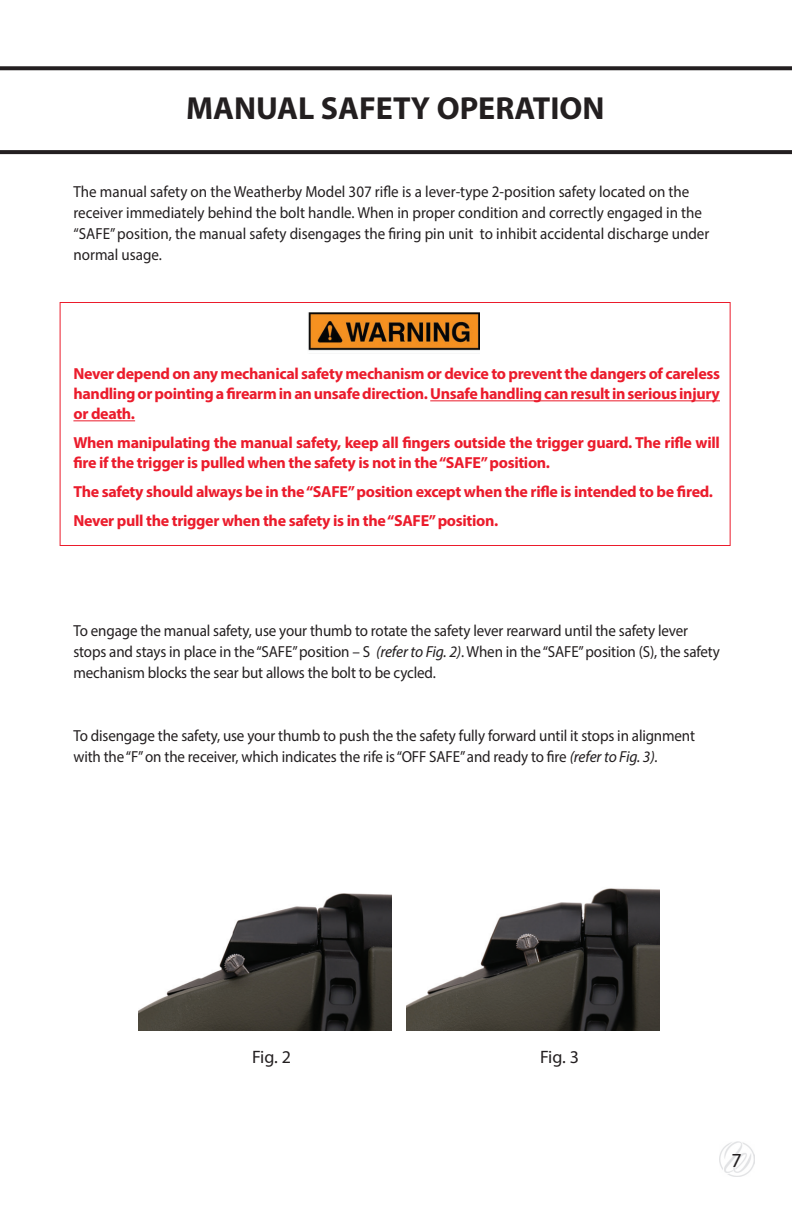
<style>
.page{position:relative;width:792px;height:1224px;background:#fff}
.page>*{position:absolute;margin:0;border:0;box-sizing:border-box;transform-origin:0 0}
.t1{font:700 32px "Myriad Pro";color:#231f20}
.t2{font:20px "Myriad Pro";color:#231f20}
.t3{font:18px "Myriad Pro";letter-spacing:-.015em;color:#231f20}
.t4{font:16px/21px "Myriad Pro";letter-spacing:-.01em;color:#231f20;scale:.94 1}
.t5{font:700 16px/20px "Myriad Pro";letter-spacing:-.02em;color:#eb1c2c}
.s1{font-style:italic}
</style>
<div class="page">
<img style="left:719px;top:1142px;width:35px;height:35px">
<div style="left:60px;top:302px;width:671px;height:244px;border:1px solid #eb1c2c"></div>
<img style="left:308px;top:312px;width:172px;height:39px">
<hr style="left:430px;top:400px;width:290px;height:1px;background:#eb1c2c">
<hr style="left:73px;top:420px;width:62px;height:1px;background:#eb1c2c">
<svg style="left:0;top:150px;width:792px;height:4px;background:#292526"></svg>
<svg style="left:1px;top:66px;width:791px;height:4px;background:#312e2f"></svg>
<img style="left:406px;top:888px;width:253px;height:143px">
<img style="left:138px;top:893px;width:253px;height:138px">
<h1 class="t1" style="left:186px;top:87px;width:420px">MANUAL SAFETY OPERATION</h1>
<p class="t4" style="left:73px;top:181px;width:678px">The manual safety on the Weatherby Model 307 rifle is a lever-type 2-position safety located on the receiver immediately behind the bolt handle. When in proper condition and correctly engaged in the “SAFE” position, the manual safety disengages the firing pin unit to inhibit accidental discharge under normal usage.</p>
<p class="t5" style="left:73px;top:363px;width:648px;text-align:justify">Never depend on any mechanical safety mechanism or device to prevent the dangers of careless handling or pointing a firearm in an unsafe direction. Unsafe handling can result in serious injury or death.</p>
<p class="t5" style="left:73px;top:432px;width:648px">When manipulating the manual safety, keep all fingers outside the trigger guard. The rifle will fire if the trigger is pulled when the safety is not in the “SAFE” position.</p>
<p class="t5" style="left:73px;top:477px;width:641px;line-height:29px">The safety should always be in the “SAFE” position except when the rifle is intended to be fired.<br>Never pull the trigger when the safety is in the “SAFE” position.</p>
<p class="t4" style="left:73px;top:620px;width:689px">To engage the manual safety, use your thumb to rotate the safety lever rearward until the safety lever stops and stays in place in the “SAFE” position – S <span class="s1">(refer to Fig. 2)</span>. When in the “SAFE” position (S), the safety mechanism blocks the sear but allows the bolt to be cycled.</p>
<p class="t4" style="left:73px;top:725px;width:663px">To disengage the safety, use your thumb to push the the safety fully forward until it stops in alignment with the “F” on the receiver, which indicates the rife is “OFF SAFE” and ready to fire <span class="s1">(refer to Fig. 3).</span></p>
<p class="t3" style="left:252px;top:1046px;width:41px">Fig. 2</p>
<p class="t3" style="left:540px;top:1046px;width:41px">Fig. 3</p>
<p class="t2" style="left:732px;top:1148px;width:12px">7</p>
</div>
